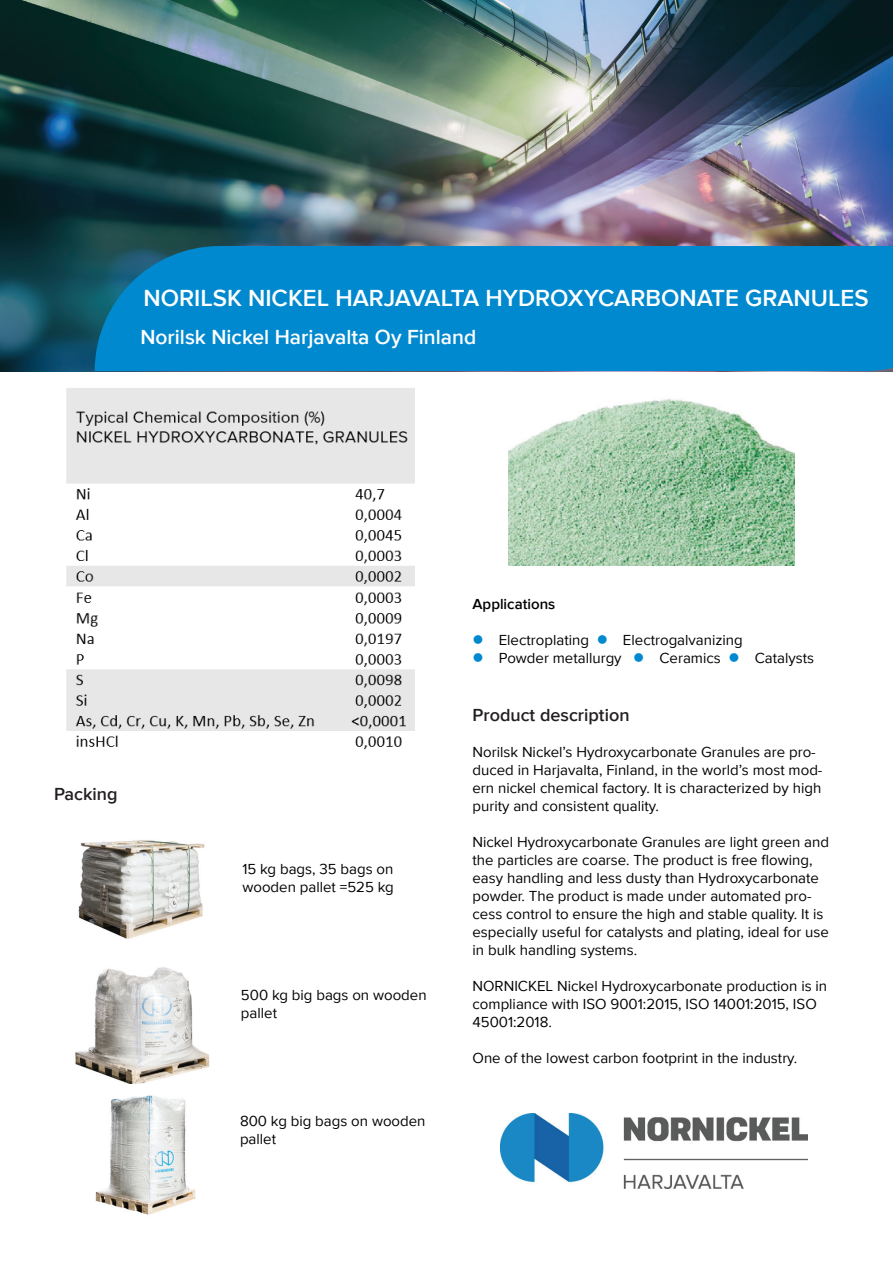
<style>
.page{position:relative;width:893px;height:1263px;background:#fff}
.page>*{position:absolute;margin:0;border:0;box-sizing:border-box;transform-origin:0 0}
.t1{font:600 24px "Proxima Nova";color:#fff}
.t2{font:600 21px "Proxima Nova";color:#fff}
.t3{font:600 18px "Proxima Nova";color:#231f20}
.t4{font:15px/18px "Proxima Nova";color:#000}
.t5{font:600 15px "Proxima Nova";color:#000}
.s1{color:#0089cf}
</style>
<div class="page">
<img style="left:0;top:0;width:893px;height:372px">
<div style="left:95px;top:246px;width:798px;height:125px;background:#0089cf"></div>
<img style="left:500px;top:1113px;width:307px;height:75px">
<img style="left:78px;top:840px;width:127px;height:99px">
<img style="left:75px;top:967px;width:135px;height:117px">
<img style="left:95px;top:1095px;width:101px;height:120px">
<img style="left:508px;top:399px;width:287px;height:166px">
<img style="left:66px;top:388px;width:349px;height:362px">
<h1 class="t1" style="left:143px;top:280px;width:471px">Norilsk Nickel Harjavalta HYDROXYCAR</h1>
<h1 class="t1" style="left:645px;top:280px;width:66px">BONATE</h1>
<h1 class="t1" style="left:745px;top:280px;width:125px">Granules</h1>
<h2 class="t2" style="left:140px;top:321px;width:337px">Norilsk Nickel Harjavalta Oy Finland</h2>
<p class="t3" style="left:54px;top:781px;width:65px">Packing</p>
<p class="t4" style="left:242px;top:860px;width:153px">15 kg bags, 35 bags on wooden pallet =525 kg</p>
<p class="t4" style="left:241px;top:986px;width:187px">500 kg big bags on wooden pallet</p>
<p class="t4" style="left:240px;top:1112px;width:187px">800 kg big bags on wooden pallet</p>
<p class="t5" style="left:472px;top:593px;width:84px">Applications</p>
<p class="t4" style="left:472px;top:630px;width:272px"><span class="s1">●</span> Electroplating <span class="s1">●</span> Electrogalvanizing</p>
<p class="t4" style="left:472px;top:648px;width:343px"><span class="s1">●</span> Powder metallurgy <span class="s1">●</span> Ceramics <span class="s1">●</span> Catalysts</p>
<p class="t3" style="left:472px;top:701px;width:159px">Product description</p>
<p class="t4" style="left:472px;top:742px;width:351px">Norilsk Nickel’s Hydroxycarbonate Granules are pro&shy;duced in Harjavalta, Finland, in the world’s most mod&shy;ern nickel chemical factory. It is characterized by high purity and consistent quality.</p>
<p class="t4" style="left:472px;top:832px;width:358px">Nickel Hydroxycarbonate Granules are light green and the particles are coarse. The product is free flowing, easy handling and less dusty than Hydroxycarbonate powder. The product is made under automated pro&shy;cess control to ensure the high and stable quality. It is especially useful for catalysts and plating, ideal for use in bulk handling systems.</p>
<p class="t4" style="left:472px;top:976px;width:356px">NORNICKEL Nickel Hydroxycarbonate production is in compliance with ISO 9001:2015, ISO 14001:2015, ISO<br>45001:2018.</p>
<p class="t4" style="left:472px;top:1048px;width:326px">One of the lowest carbon footprint in the industry.</p>
</div>
